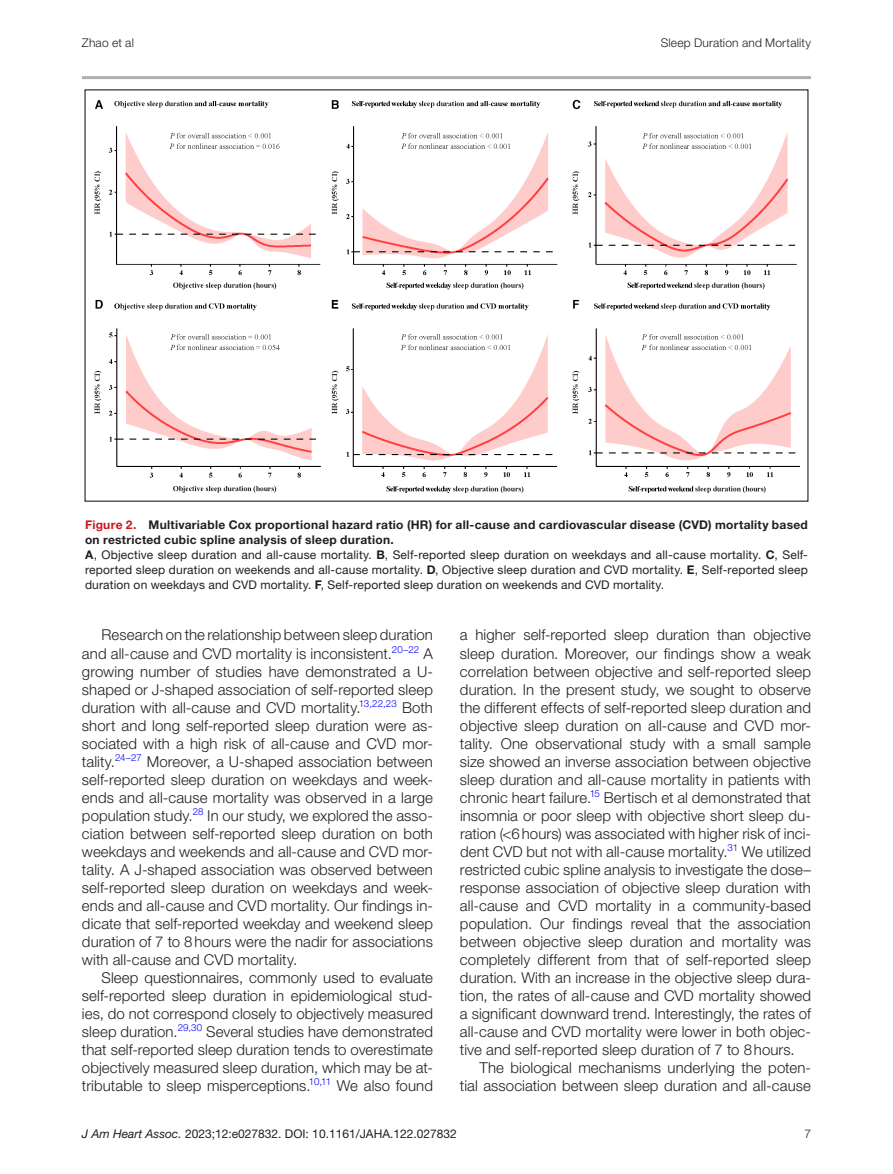
<style>
.page{position:relative;width:893px;height:1174px;background:#fff}
.page>*{position:absolute;margin:0;border:0;box-sizing:border-box;transform-origin:0 0}
.t1{font:300 15px/18px "Helvetica Neue LT Std";letter-spacing:.005em;color:#231f20;text-align:justify}
.t2{font:12px/15px "Helvetica Neue LT Std";letter-spacing:.015em;color:#231f20}
.t3{font:300 12px "Helvetica Neue LT Std";letter-spacing:.015em;color:#231f20}
.s1{font-weight:700;color:#cd151d}
.s2{font-weight:700}
.s3{font-style:italic}
</style>
<div class="page">
<img style="left:94px;top:99px;width:705px;height:393px">
<hr style="left:82px;top:76px;width:729px;height:3px;background:#aeafb3">
<p class="t3" style="left:82px;top:35px;width:53px">Zhao et al</p>
<p class="t3" style="left:661px;top:35px;width:152px">Sleep Duration and Mortality</p>
<p class="t2" style="left:85px;top:517px;width:724px"><span class="s1">Figure 2.</span> <span class="s2">Multivariable Cox proportional hazard ratio (HR) for all-cause and cardiovascular disease (CVD) mortality based on restricted cubic spline analysis of sleep duration.<br>A</span>, Objective sleep duration and all-cause mortality. <span class="s2">B</span>, Self-reported sleep duration on weekdays and all-cause mortality. <span class="s2">C</span>, Self&shy;reported sleep duration on weekends and all-cause mortality. <span class="s2">D</span>, Objective sleep duration and CVD mortality. <span class="s2">E</span>, Self-reported sleep duration on weekdays and CVD mortality. <span class="s2">F</span>, Self-reported sleep duration on weekends and CVD mortality.</p>
<p class="t1" style="left:82px;top:626px;width:353px;text-indent:20px">Research on the relationship between sleep duration and all-cause and CVD mortality is inconsistent.<sup>20–22</sup> A growing number of studies have demonstrated a U&shy;shaped or J-shaped association of self-reported sleep duration with all-cause and CVD mortality.<sup>13,22,23</sup> Both short and long self-reported sleep duration were as&shy;sociated with a high risk of all-cause and CVD mor&shy;tality.<sup>24–27</sup> Moreover, a U-shaped association between self-reported sleep duration on weekdays and week&shy;ends and all-cause mortality was observed in a large population study.<sup>28</sup> In our study, we explored the asso&shy;ciation between self-reported sleep duration on both weekdays and weekends and all-cause and CVD mor&shy;tality. A J-shaped association was observed between self-reported sleep duration on weekdays and week&shy;ends and all-cause and CVD mortality. Our findings in&shy;dicate that self-reported weekday and weekend sleep duration of 7 to 8hours were the nadir for associations with all-cause and CVD mortality.</p>
<p class="t1" style="left:82px;top:968px;width:353px;text-indent:20px">Sleep questionnaires, commonly used to evaluate self-reported sleep duration in epidemiological stud&shy;ies, do not correspond closely to objectively measured sleep duration.<sup>29,30</sup> Several studies have demonstrated that self-reported sleep duration tends to overestimate objectively measured sleep duration, which may be at&shy;tributable to sleep misperceptions.<sup>10,11</sup> We also found</p>
<p class="t1" style="left:460px;top:626px;width:353px">a higher self-reported sleep duration than objective sleep duration. Moreover, our findings show a weak correlation between objective and self-reported sleep duration. In the present study, we sought to observe the different effects of self-reported sleep duration and objective sleep duration on all-cause and CVD mor&shy;tality. One observational study with a small sample size showed an inverse association between objective sleep duration and all-cause mortality in patients with chronic heart failure.<sup>15</sup> Bertisch et al demonstrated that insomnia or poor sleep with objective short sleep du&shy;ration (&lt;6hours) was associated with higher risk of inci&shy;dent CVD but not with all-cause mortality.<sup>31</sup> We utilized restricted cubic spline analysis to investigate the dose– response association of objective sleep duration with all-cause and CVD mortality in a community-based population. Our findings reveal that the association between objective sleep duration and mortality was completely different from that of self-reported sleep duration. With an increase in the objective sleep dura&shy;tion, the rates of all-cause and CVD mortality showed a significant downward trend. Interestingly, the rates of all-cause and CVD mortality were lower in both objec&shy;tive and self-reported sleep duration of 7 to 8hours.</p>
<p class="t1" style="left:460px;top:1058px;width:352px;text-align:right">The biological mechanisms underlying the poten&shy;tial association between sleep duration and all-cause</p>
<p class="t2" style="left:82px;top:1126px;width:376px"><span class="s3">J Am Heart Assoc.</span> 2023;12:e027832. DOI: 10.1161/JAHA.122.027832</p>
<p class="t3" style="left:804px;top:1126px;width:8px">7</p>
</div>
